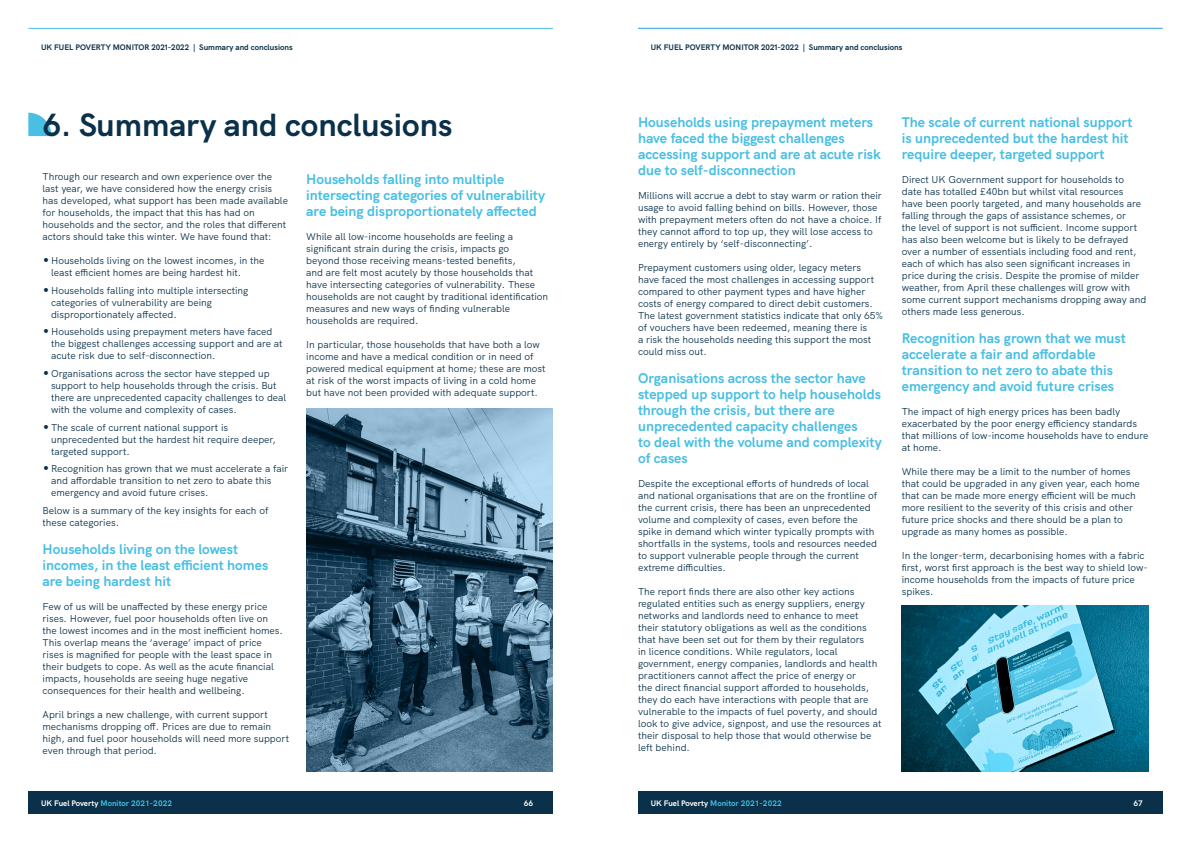
<style>
.page{position:relative;width:1191px;height:842px;background:#fff}
.page>*{position:absolute;margin:0;border:0;box-sizing:border-box;transform-origin:0 0}
.t1{font:700 32px "HK Grotesk";color:#0a3149}
.t2{font:700 14px/16px "HK Grotesk";color:#48bfe3}
.t3{font:10px/12px "HK Grotesk";color:#0a3149}
.t4{font:700 8px "HK Grotesk";color:#0a3149}
.t5{font:700 8px "HK Grotesk";color:#48bfe3}
.t6{font:700 8px "HK Grotesk";color:#fff}
.s1{font-size:17px}
.s2{color:#fff}
</style>
<div class="page">
<div style="left:28px;top:791px;width:525px;height:23px;background:#0a3149"></div>
<div style="left:638px;top:791px;width:524px;height:23px;background:#0a3149"></div>
<hr style="left:28px;top:28px;width:525px;height:1px;background:#48bfe3">
<hr style="left:638px;top:28px;width:524px;height:1px;background:#48bfe3">
<svg style="left:28px;top:113px;width:24px;height:23px"></svg>
<img style="left:901px;top:606px;width:247px;height:165px">
<img style="left:306px;top:409px;width:247px;height:362px">
<p class="t4" style="left:41px;top:41px;width:253px">UK FUEL POVERTY MONITOR 2021-2022 | Summary and conclusions</p>
<p class="t4" style="left:651px;top:41px;width:253px">UK FUEL POVERTY MONITOR 2021-2022 | Summary and conclusions</p>
<h1 class="t1" style="left:43px;top:100px;width:411px">6. Summary and conclusions</h1>
<h2 class="t2" style="left:306px;top:170px;width:241px">Households falling into multiple intersecting categories of vulnerability are being disproportionately affected</h2>
<p class="t3" style="left:306px;top:230px;width:243px">While all low-income households are feeling a significant strain during the crisis, impacts go<br>beyond those receiving means-tested benefits,<br>and are felt most acutely by those households that have intersecting categories of vulnerability. These households are not caught by traditional identification measures and new ways of finding vulnerable households are required.</p>
<p class="t3" style="left:306px;top:338px;width:241px">In particular, those households that have both a low income and have a medical condition or in need of powered medical equipment at home; these are most at risk of the worst impacts of living in a cold home but have not been provided with adequate support.</p>
<p class="t3" style="left:43px;top:170px;width:247px">Through our research and own experience over the last year, we have considered how the energy crisis has developed, what support has been made available for households, the impact that this has had on households and the sector, and the roles that different actors should take this winter. We have found that:</p>
<p class="t3" style="left:51px;top:254px;width:215px;text-indent:-9px"><span class="s1">•</span>Households living on the lowest incomes, in the least efficient homes are being hardest hit.</p>
<p class="t3" style="left:51px;top:283px;width:199px;text-indent:-9px"><span class="s1">•</span>Households falling into multiple intersecting categories of vulnerability are being disproportionately affected.</p>
<p class="t3" style="left:51px;top:325px;width:233px;text-indent:-9px"><span class="s1">•</span>Households using prepayment meters have faced the biggest challenges accessing support and are at acute risk due to self-disconnection.</p>
<p class="t3" style="left:51px;top:367px;width:237px;text-indent:-9px"><span class="s1">•</span>Organisations across the sector have stepped up support to help households through the crisis. But there are unprecedented capacity challenges to deal with the volume and complexity of cases.</p>
<p class="t3" style="left:51px;top:420px;width:226px;text-indent:-9px"><span class="s1">•</span>The scale of current national support is unprecedented but the hardest hit require deeper, targeted support.</p>
<p class="t3" style="left:51px;top:462px;width:239px;text-indent:-9px"><span class="s1">•</span>Recognition has grown that we must accelerate a fair and affordable transition to net zero to abate this emergency and avoid future crises.</p>
<p class="t3" style="left:43px;top:504px;width:227px">Below is a summary of the key insights for each of these categories.</p>
<h2 class="t2" style="left:43px;top:540px;width:227px">Households living on the lowest incomes, in the least efficient homes are being hardest hit</h2>
<p class="t3" style="left:43px;top:600px;width:242px">Few of us will be unaffected by these energy price rises. However, fuel poor households often live on the lowest incomes and in the most inefficient homes.<br>This overlap means the ‘average’ impact of price rises is magnified for people with the least space in their budgets to cope. As well as the acute financial impacts, households are seeing huge negative consequences for their health and wellbeing.</p>
<p class="t3" style="left:43px;top:708px;width:248px">April brings a new challenge, with current support mechanisms dropping off. Prices are due to remain high, and fuel poor households will need more support even through that period.</p>
<h2 class="t2" style="left:638px;top:113px;width:244px">Households using prepayment meters have faced the biggest challenges accessing support and are at acute risk due to self-disconnection</h2>
<p class="t3" style="left:638px;top:189px;width:245px">Millions will accrue a debt to stay warm or ration their usage to avoid falling behind on bills. However, those with prepayment meters often do not have a choice. If they cannot afford to top up, they will lose access to energy entirely by ‘self-disconnecting’.</p>
<p class="t3" style="left:638px;top:261px;width:246px">Prepayment customers using older, legacy meters have faced the most challenges in accessing support compared to other payment types and have higher costs of energy compared to direct debit customers.<br>The latest government statistics indicate that only 65% of vouchers have been redeemed, meaning there is<br>a risk the households needing this support the most could miss out.</p>
<h2 class="t2" style="left:638px;top:369px;width:245px">Organisations across the sector have stepped up support to help households through the crisis, but there are unprecedented capacity challenges<br>to deal with the volume and complexity of cases</h2>
<p class="t3" style="left:638px;top:477px;width:241px">Despite the exceptional efforts of hundreds of local and national organisations that are on the frontline of the current crisis, there has been an unprecedented volume and complexity of cases, even before the spike in demand which winter typically prompts with shortfalls in the systems, tools and resources needed to support vulnerable people through the current extreme difficulties.</p>
<p class="t3" style="left:638px;top:585px;width:245px">The report finds there are also other key actions regulated entities such as energy suppliers, energy networks and landlords need to enhance to meet their statutory obligations as well as the conditions that have been set out for them by their regulators<br>in licence conditions. While regulators, local government, energy companies, landlords and health practitioners cannot affect the price of energy or<br>the direct financial support afforded to households, they do each have interactions with people that are vulnerable to the impacts of fuel poverty, and should look to give advice, signpost, and use the resources at their disposal to help those that would otherwise be left behind.</p>
<h2 class="t2" style="left:901px;top:113px;width:232px">The scale of current national support is unprecedented but the hardest hit require deeper, targeted support</h2>
<p class="t3" style="left:901px;top:173px;width:246px">Direct UK Government support for households to date has totalled £40bn but whilst vital resources have been poorly targeted, and many households are falling through the gaps of assistance schemes, or<br>the level of support is not sufficient. Income support has also been welcome but is likely to be defrayed over a number of essentials including food and rent, each of which has also seen significant increases in price during the crisis. Despite the promise of milder weather, from April these challenges will grow with some current support mechanisms dropping away and others made less generous.</p>
<h2 class="t2" style="left:901px;top:329px;width:226px">Recognition has grown that we must accelerate a fair and affordable transition to net zero to abate this emergency and avoid future crises</h2>
<p class="t3" style="left:901px;top:405px;width:248px">The impact of high energy prices has been badly exacerbated by the poor energy efficiency standards that millions of low-income households have to endure at home.</p>
<p class="t3" style="left:901px;top:465px;width:239px">While there may be a limit to the number of homes that could be upgraded in any given year, each home that can be made more energy efficient will be much more resilient to the severity of this crisis and other future price shocks and there should be a plan to upgrade as many homes as possible.</p>
<p class="t3" style="left:901px;top:549px;width:247px">In the longer-term, decarbonising homes with a fabric first, worst first approach is the best way to shield low&shy;income households from the impacts of future price spikes.</p>
<p class="t5" style="left:41px;top:797px;width:132px"><span class="s2">UK Fuel Poverty</span> Monitor 2021-2022</p>
<p class="t6" style="left:524px;top:797px;width:11px">66</p>
<p class="t5" style="left:651px;top:797px;width:132px"><span class="s2">UK Fuel Poverty</span> Monitor 2021-2022</p>
<p class="t6" style="left:1133px;top:797px;width:11px">67</p>
</div>
